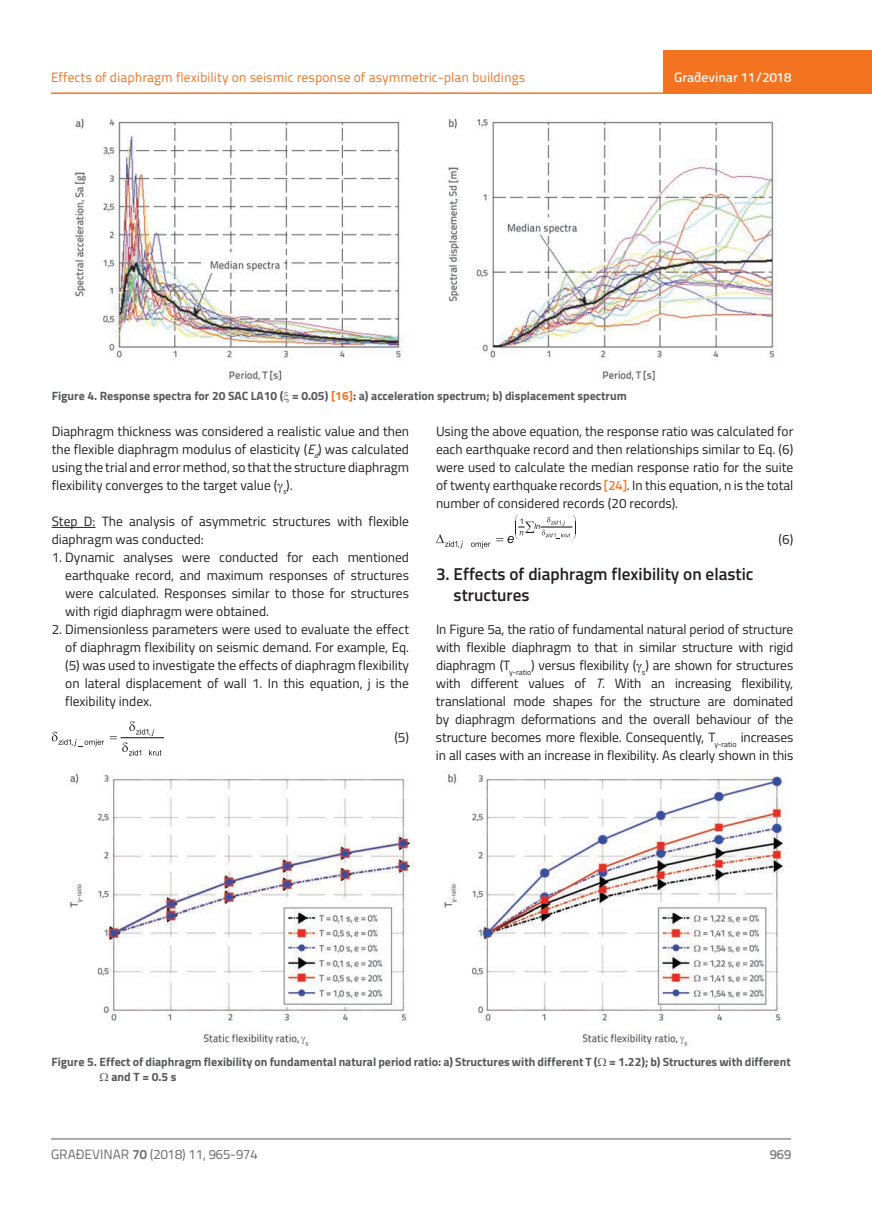
<style>
.page{position:relative;width:872px;height:1212px;background:#fff}
.page>*{position:absolute;margin:0;border:0;box-sizing:border-box;transform-origin:0 0}
.t1{font:600 17.25px/21px "Titillium";color:#231f20}
.t2{font:13.5px/18px "Titillium";color:#231f20;text-align:justify}
.t3{font:13.5px "Titillium Text 22 L";color:#f47321}
.t4{font:13.5px "Titillium Text 22 L";color:#6c6d70}
.t5{font:500 13.5px "Titillium Text 22 L";color:#fff}
.t6{font:500 13.5px "Titillium Text 22 L";color:#787a7d}
.t7{font:700 12px/15px "Titillium";color:#57585a}
.s1{color:#f47321}
.s2{font-style:italic}
.s3{font-family:"Titillium Text 22 L";font-weight:500;color:#f47321}
.s4{font-weight:700}
</style>
<div class="page">
<hr style="left:51px;top:92px;width:821px;height:2px;background:#f47321">
<div style="left:663px;top:50px;width:209px;height:44px;background:#f47321"></div>
<hr style="left:51px;top:1139px;width:740px;height:1px;background:#57585a">
<hr style="left:52px;top:527px;width:43px;height:1px;background:#231f20">
<hr style="left:121px;top:737px;width:43px;height:1px;background:#040503">
<svg style="left:52px;top:732px;width:52px;height:15px"></svg>
<svg style="left:110px;top:721px;width:51px;height:34px"></svg>
<svg style="left:471px;top:541px;width:19px;height:7px"></svg>
<svg style="left:436px;top:534px;width:27px;height:14px"></svg>
<svg style="left:496px;top:515px;width:80px;height:28px"></svg>
<img style="left:74px;top:118px;width:704px;height:264px">
<img style="left:68px;top:770px;width:721px;height:277px">
<p class="t3" style="left:51px;top:68px;width:476px">Effects of diaphragm flexibility on seismic response of asymmetric-plan buildings</p>
<p class="t5" style="left:674px;top:67px;width:118px">Građevinar 11/2018</p>
<p class="t7" style="left:52px;top:387px;width:576px">Figure 4. Response spectra for 20 SAC LA10 ( = 0.05) <span class="s1">[16]</span>: a) acceleration spectrum; b) displacement spectrum</p>
<p class="t2" style="left:52px;top:421px;width:359px">Diaphragm thickness was considered a realistic value and then the flexible diaphragm modulus of elasticity (<span class="s2">E</span><sub>d</sub>) was calculated using the trial and error method, so that the structure diaphragm flexibility converges to the target value ( <sub>s</sub>).</p>
<p class="t2" style="left:52px;top:511px;width:359px">Step D: The analysis of asymmetric structures with flexible diaphragm was conducted:</p>
<p class="t2" style="left:65px;top:547px;width:345px;text-indent:-13px">1. Dynamic analyses were conducted for each mentioned earthquake record, and maximum responses of structures were calculated. Responses similar to those for structures with rigid diaphragm were obtained.</p>
<p class="t2" style="left:65px;top:619px;width:345px;text-indent:-13px">2. Dimensionless parameters were used to evaluate the effect of diaphragm flexibility on seismic demand. For example, Eq. (5) was used to investigate the effects of diaphragm flexibility on lateral displacement of wall 1. In this equation, j is the flexibility index.</p>
<p class="t2" style="left:394px;top:728px;width:16px">(5)</p>
<p class="t2" style="left:436px;top:421px;width:359px">Using the above equation, the response ratio was calculated for each earthquake record and then relationships similar to Eq. (6) were used to calculate the median response ratio for the suite of twenty earthquake records <span class="s3">[24]</span>. In this equation, n is the total number of considered records (20 records).</p>
<p class="t2" style="left:778px;top:529px;width:16px">(6)</p>
<p class="t1" style="left:453px;top:562px;width:301px;text-indent:-18px">3. Effects of diaphragm flexibility on elastic structures</p>
<p class="t2" style="left:436px;top:620px;width:359px">In Figure 5a, the ratio of fundamental natural period of structure with flexible diaphragm to that in similar structure with rigid diaphragm (T<sub>y-ratio</sub>) versus flexibility ( <sub>s</sub>) are shown for structures with different values of <span class="s2">T</span>. With an increasing flexibility, translational mode shapes for the structure are dominated by diaphragm deformations and the overall behaviour of the structure becomes more flexible. Consequently, T<sub>y-ratio</sub> increases in all cases with an increase in flexibility. As clearly shown in this</p>
<p class="t7" style="left:111px;top:1054px;width:681px;text-indent:-60px">Figure 5. Effect of diaphragm flexibility on fundamental natural period ratio: a) Structures with different T ( = 1.22); b) Structures with different and T = 0.5 s</p>
<p class="t4" style="left:51px;top:1144px;width:208px">GRAĐEVINAR <span class="s4">70</span> (2018) 11, 965-974</p>
<p class="t6" style="left:769px;top:1144px;width:23px">969</p>
</div>
